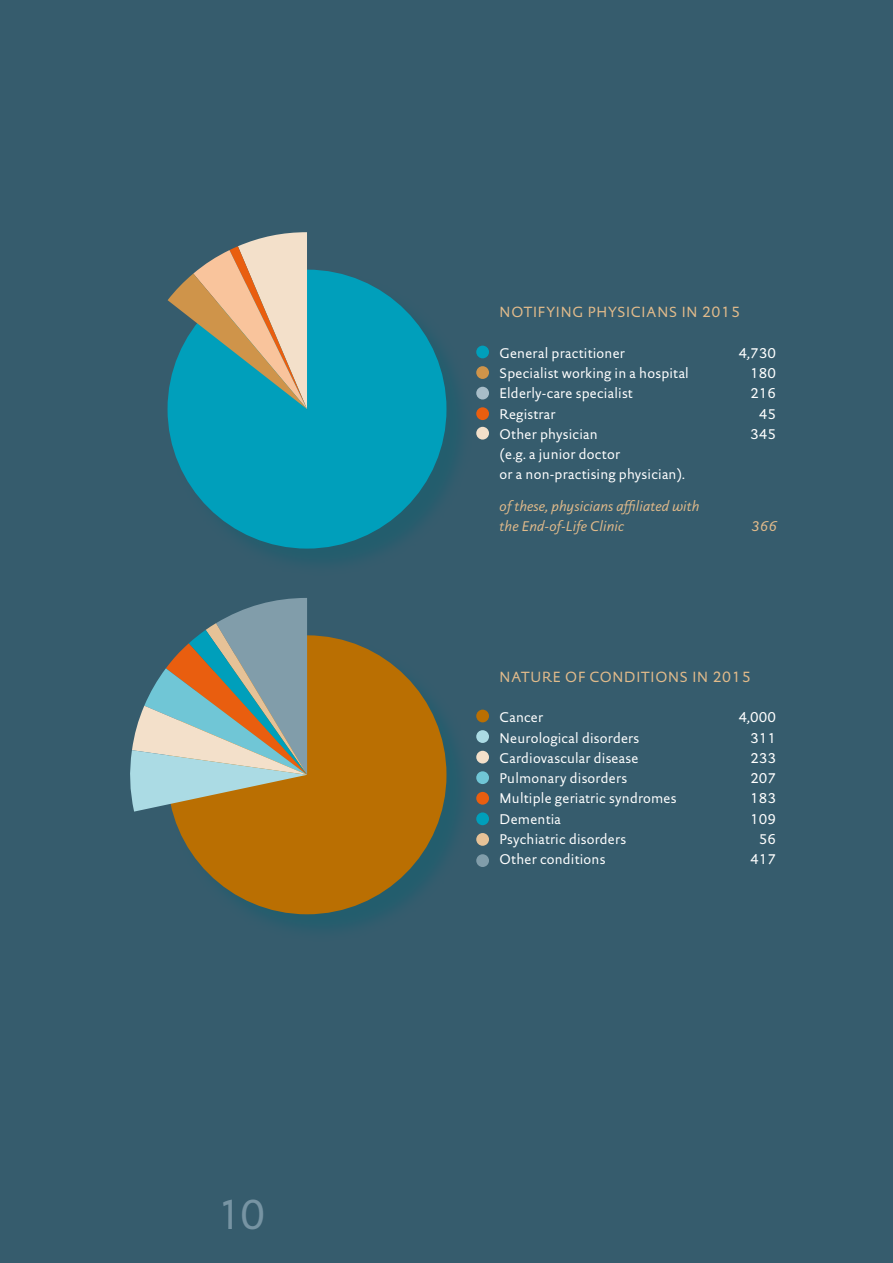
<style>
.page{position:relative;width:893px;height:1263px;background:#365c6d}
.page>*{position:absolute;margin:0;border:0;box-sizing:border-box;transform-origin:0 0}
.t1{font:42px "DTL Documenta Sans TOT";color:#7794a3}
.t2{font:15px "DTL Documenta Sans TOT";letter-spacing:.05em;color:#e2bb8b}
.t3{font:14.25px/20.2px "DTL Documenta Sans TOT";letter-spacing:.015em;color:#fff}
.t4{font:italic 14.25px/20.2px "DTL Documenta Sans TOT";letter-spacing:.01em;color:#e2bb8b}
</style>
<div class="page">
<div style="left:169px;top:637px;width:305px;height:305px;background:#00606d;opacity:.35"></div>
<div style="left:168px;top:635px;width:278px;height:279px;background:#ba6f02;border-radius:50%"></div>
<svg style="left:130px;top:598px;width:177px;height:213px"></svg>
<div style="left:169px;top:271px;width:305px;height:305px;background:#00606d;opacity:.35"></div>
<div style="left:168px;top:270px;width:278px;height:279px;background:#009fbb;border-radius:50%"></div>
<svg style="left:168px;top:232px;width:139px;height:177px"></svg>
<div style="left:476px;top:710px;width:13px;height:12px;background:#ba6f02;border-radius:50%"></div>
<div style="left:476px;top:730px;width:13px;height:13px;background:#abdbe4;border-radius:50%"></div>
<div style="left:476px;top:751px;width:13px;height:12px;background:#f3e0ca;border-radius:50%"></div>
<div style="left:476px;top:771px;width:13px;height:13px;background:#70c6d6;border-radius:50%"></div>
<div style="left:476px;top:792px;width:13px;height:13px;background:#e95e0f;border-radius:50%"></div>
<div style="left:476px;top:812px;width:13px;height:13px;background:#009fbb;border-radius:50%"></div>
<div style="left:476px;top:833px;width:13px;height:13px;background:#e6c297;border-radius:50%"></div>
<div style="left:476px;top:854px;width:13px;height:13px;background:#819daa;border-radius:50%"></div>
<div style="left:476px;top:346px;width:13px;height:12px;background:#009fbb;border-radius:50%"></div>
<div style="left:476px;top:366px;width:13px;height:13px;background:#cf944a;border-radius:50%"></div>
<div style="left:476px;top:387px;width:13px;height:12px;background:#a8bdc8;border-radius:50%"></div>
<div style="left:476px;top:407px;width:13px;height:13px;background:#e95e0f;border-radius:50%"></div>
<div style="left:476px;top:427px;width:13px;height:13px;background:#f3e0ca;border-radius:50%"></div>
<h1 class="t1" style="left:217px;top:1189px;width:50px">10</h1>
<p class="t2" style="left:500px;top:303px;width:242px">NOTIFYING PHYSICIANS IN 2015</p>
<p class="t3" style="left:500px;top:343px;width:127px">General practitioner</p>
<p class="t3" style="left:738px;top:343px;width:39px">4,730</p>
<p class="t3" style="left:500px;top:363px;width:191px">Specialist working in a hospital</p>
<p class="t3" style="left:750px;top:363px;width:27px">180</p>
<p class="t3" style="left:500px;top:383px;width:135px">Elderly-care specialist</p>
<p class="t3" style="left:750px;top:383px;width:27px">216</p>
<p class="t3" style="left:500px;top:403px;width:57px">Registrar</p>
<p class="t3" style="left:759px;top:403px;width:19px">45</p>
<p class="t3" style="left:500px;top:424px;width:100px">Other physician</p>
<p class="t3" style="left:750px;top:424px;width:27px">345</p>
<p class="t3" style="left:500px;top:444px;width:187px">(e.g. a junior doctor<br>or a non-practising physician).</p>
<p class="t4" style="left:500px;top:495px;width:201px">of these, physicians affiliated with the End-of-Life Clinic</p>
<p class="t4" style="left:751px;top:516px;width:27px">366</p>
<p class="t2" style="left:500px;top:667px;width:252px">NATURE OF CONDITIONS IN 2015</p>
<p class="t3" style="left:500px;top:707px;width:45px">Cancer</p>
<p class="t3" style="left:738px;top:707px;width:39px">4,000</p>
<p class="t3" style="left:500px;top:727px;width:141px">Neurological disorders</p>
<p class="t3" style="left:750px;top:727px;width:27px">311</p>
<p class="t3" style="left:500px;top:748px;width:140px">Cardiovascular disease</p>
<p class="t3" style="left:750px;top:748px;width:27px">233</p>
<p class="t3" style="left:500px;top:768px;width:129px">Pulmonary disorders</p>
<p class="t3" style="left:750px;top:768px;width:27px">207</p>
<p class="t3" style="left:500px;top:788px;width:178px">Multiple geriatric syndromes</p>
<p class="t3" style="left:750px;top:788px;width:27px">183</p>
<p class="t3" style="left:500px;top:808px;width:63px">Dementia</p>
<p class="t3" style="left:750px;top:808px;width:27px">109</p>
<p class="t3" style="left:500px;top:829px;width:128px">Psychiatric disorders</p>
<p class="t3" style="left:759px;top:829px;width:19px">56</p>
<p class="t3" style="left:500px;top:849px;width:107px">Other conditions</p>
<p class="t3" style="left:750px;top:849px;width:27px">417</p>
</div>
